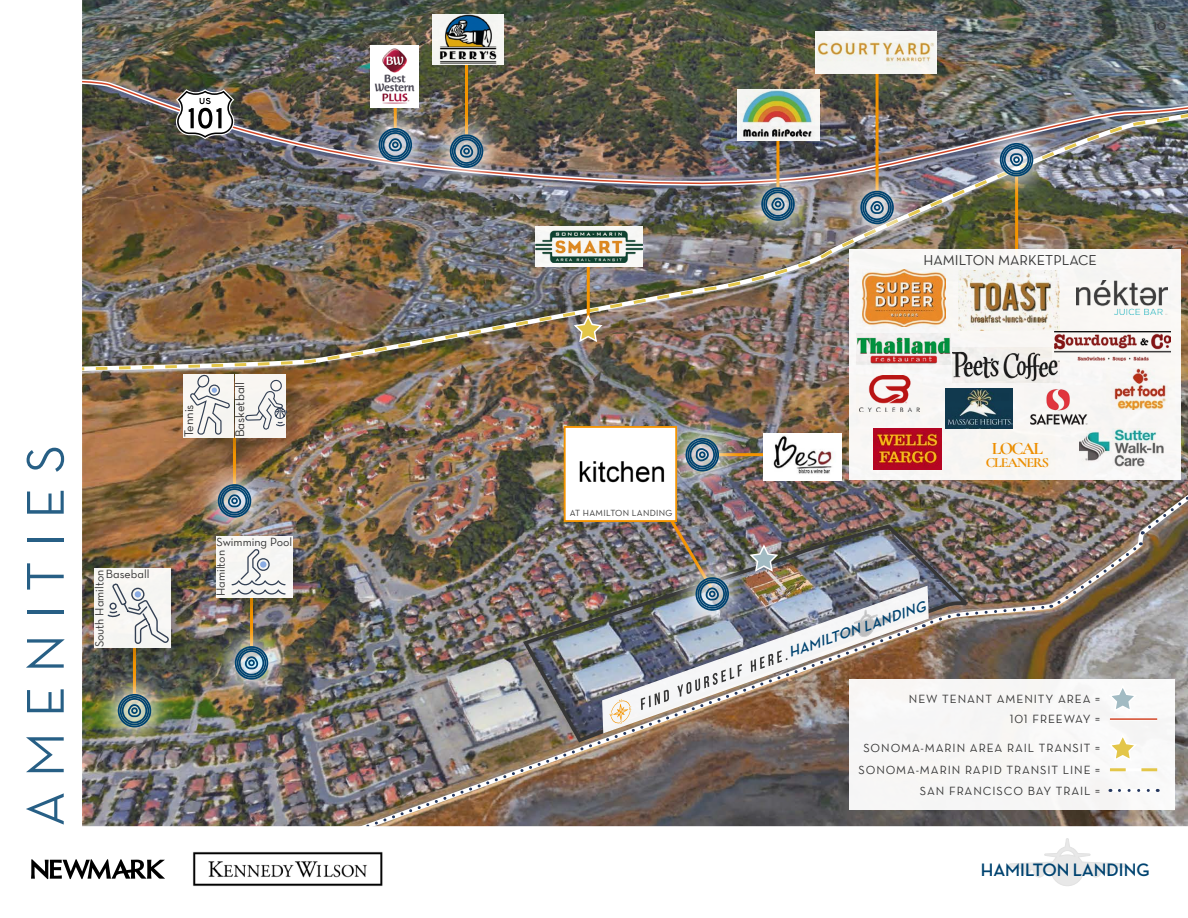
<style>
.page{position:relative;width:1188px;height:918px;background:#fff}
.page>*{position:absolute;margin:0;border:0;box-sizing:border-box;transform-origin:0 0}
.t1{font:500 54px "Neutraface Display";letter-spacing:.275em;color:#004370}
.t2{font:700 18.3px "Neutraface Display";letter-spacing:.005em;color:#004370}
.t3{font:700 17.55px "Cormorant Garamond";letter-spacing:-.085em;color:#f49400}
.t4{font:500 15px "Neutraface Display";color:#363636}
.t5{font:italic 700 14.85px "Neutraface Display";color:#004370}
.t6{font:14.4px "Neutra Text Book Alt";color:#363636}
.t7{font:700 14.1px "Cormorant Garamond";letter-spacing:-.075em;color:#f49400}
.t8{font:12.6px "Neutra Text Book Alt";color:#363636}
.t9{font:12px "Neutra Text Book Alt";letter-spacing:.075em;color:#363636}
.t10{font:12px "Neutra Text Book Alt";color:#363636}
.t11{font:9px "Neutra Text Book Alt";letter-spacing:.03em;color:#363636}
</style>
<div class="page">
<img style="left:82px;top:0;width:1106px;height:826px">
<hr style="left:233px;top:437px;width:3px;height:48px;background:#f49400">
<div style="left:193px;top:459px;width:83px;height:83px;background:#fff;opacity:.75"></div>
<hr style="left:133px;top:647px;width:3px;height:48px;background:#f49400">
<div style="left:93px;top:669px;width:83px;height:83px;background:#fff;opacity:.75"></div>
<svg style="left:118px;top:694px;width:33px;height:33px"></svg>
<div style="left:210px;top:621px;width:83px;height:83px;background:#fff;opacity:.75"></div>
<hr style="left:718px;top:453px;width:46px;height:3px;background:#f49400">
<div style="left:661px;top:413px;width:83px;height:83px;background:#fff;opacity:.75"></div>
<svg style="left:686px;top:438px;width:33px;height:34px"></svg>
<img style="left:213px;top:483px;width:975px;height:343px">
<img style="left:82px;top:75px;width:1106px;height:3px">
<img style="left:338px;top:623px;width:585px;height:203px">
<img style="left:923px;top:486px;width:265px;height:141px">
<img style="left:82px;top:189px;width:1106px;height:185px">
<img style="left:82px;top:78px;width:1106px;height:111px">
<svg style="left:176px;top:89px;width:58px;height:50px"></svg>
<div style="left:849px;top:679px;width:325px;height:131px;background:#f7f6f6"></div>
<hr style="left:1110px;top:789px;width:47px;height:3px;background:#fff">
<hr style="left:1110px;top:718px;width:47px;height:3px;background:#fff">
<svg style="left:1119px;top:789px;width:39px;height:3px"></svg>
<hr style="left:1110px;top:718px;width:47px;height:2px;background:#d24627">
<svg style="left:1112px;top:688px;width:22px;height:21px"></svg>
<svg style="left:1110px;top:737px;width:47px;height:34px"></svg>
<div style="left:975px;top:118px;width:83px;height:84px;background:#fff;opacity:.75"></div>
<svg style="left:47px;top:826px;width:1141px;height:54px"></svg>
<img style="left:764px;top:434px;width:78px;height:46px">
<hr style="left:876px;top:73px;width:3px;height:118px;background:#f49400">
<div style="left:835px;top:166px;width:84px;height:83px;background:#fff;opacity:.75"></div>
<img style="left:838px;top:122px;width:293px;height:128px">
<div style="left:816px;top:31px;width:121px;height:43px;background:#f5f5f3"></div>
<img style="left:818px;top:42px;width:116px;height:24px">
<div style="left:849px;top:250px;width:331px;height:230px;background:#f8f6f5"></div>
<img style="left:958px;top:271px;width:101px;height:60px">
<img style="left:1076px;top:280px;width:91px;height:34px">
<svg style="left:862px;top:277px;width:84px;height:45px"></svg>
<img style="left:863px;top:270px;width:82px;height:57px">
<svg style="left:1052px;top:329px;width:119px;height:32px"></svg>
<img style="left:1054px;top:332px;width:117px;height:28px">
<img style="left:953px;top:348px;width:107px;height:35px">
<img style="left:857px;top:333px;width:93px;height:31px">
<img style="left:946px;top:388px;width:66px;height:40px">
<img style="left:860px;top:375px;width:60px;height:37px">
<img style="left:1114px;top:368px;width:53px;height:41px">
<img style="left:1030px;top:389px;width:58px;height:36px">
<img style="left:1079px;top:429px;width:85px;height:38px">
<div style="left:980px;top:430px;width:75px;height:45px;background:#f7f5f1"></div>
<img style="left:874px;top:429px;width:68px;height:40px">
<div style="left:185px;top:376px;width:120px;height:81px;background:#000;opacity:.15"></div>
<div style="left:183px;top:374px;width:51px;height:64px;background:#f8f6f2"></div>
<div style="left:235px;top:374px;width:51px;height:64px;background:#f8f6f2"></div>
<img style="left:82px;top:359px;width:220px;height:76px">
<div style="left:218px;top:538px;width:94px;height:78px;background:#000;opacity:.15"></div>
<div style="left:216px;top:536px;width:77px;height:61px;background:#f7f7f4"></div>
<svg style="left:231px;top:549px;width:55px;height:46px"></svg>
<div style="left:97px;top:571px;width:93px;height:95px;background:#000;opacity:.15"></div>
<div style="left:94px;top:568px;width:77px;height:80px;background:#f7f6f3"></div>
<svg style="left:107px;top:583px;width:62px;height:61px"></svg>
<hr style="left:465px;top:60px;width:3px;height:75px;background:#f49400">
<div style="left:425px;top:109px;width:83px;height:84px;background:#fff;opacity:.75"></div>
<svg style="left:450px;top:134px;width:33px;height:34px"></svg>
<div style="left:432px;top:14px;width:72px;height:50px;background:#f6f6f3"></div>
<img style="left:439px;top:14px;width:58px;height:50px">
<hr style="left:776px;top:127px;width:3px;height:61px;background:#f49400">
<div style="left:736px;top:162px;width:84px;height:84px;background:#fff;opacity:.75"></div>
<svg style="left:761px;top:187px;width:34px;height:34px"></svg>
<img style="left:737px;top:89px;width:83px;height:51px">
<hr style="left:587px;top:259px;width:3px;height:61px;background:#f49400">
<svg style="left:535px;top:226px;width:108px;height:41px"></svg>
<img style="left:535px;top:231px;width:108px;height:32px">
<img style="left:324px;top:287px;width:378px;height:75px">
<div style="left:353px;top:103px;width:84px;height:83px;background:#fff;opacity:.75"></div>
<svg style="left:379px;top:128px;width:33px;height:34px"></svg>
<img style="left:370px;top:45px;width:49px;height:63px">
<img style="left:651px;top:488px;width:129px;height:94px">
<img style="left:567px;top:429px;width:107px;height:90px">
<div style="left:564px;top:426px;width:113px;height:96px;border:2px solid #f49400"></div>
<svg style="left:31px;top:859px;width:134px;height:20px"></svg>
<img style="left:184px;top:852px;width:205px;height:35px">
<svg style="left:1008px;top:838px;width:118px;height:48px"></svg>
<img style="left:602px;top:582px;width:327px;height:155px">
<img style="left:641px;top:648px;width:146px;height:62px">
<svg style="left:610px;top:698px;width:21px;height:28px"></svg>
<svg style="left:836px;top:600px;width:60px;height:47px"></svg>
<h1 class="t1" style="left:16px;top:826px;width:383px;rotate:-90deg">AMENITIES</h1>
<p class="t10" style="left:92px;top:647px;width:79px;rotate:-90deg">South Hamilton</p>
<p class="t10" style="left:106px;top:567px;width:45px">Baseball</p>
<p class="t8" style="left:181px;top:437px;width:34px;rotate:-90deg">Tennis</p>
<p class="t8" style="left:232px;top:437px;width:57px;rotate:-90deg">Basketball</p>
<p class="t10" style="left:217px;top:535px;width:77px">Swimming Pool</p>
<p class="t10" style="left:213px;top:596px;width:47px;rotate:-90deg">Hamilton</p>
<p class="t11" style="left:570px;top:507px;width:104px">AT HAMILTON LANDING</p>
<p class="t4" style="left:1153px;top:17px;width:15px">10</p>
<p class="t6" style="left:923px;top:252px;width:175px">HAMILTON MARKETPLACE</p>
<p class="t5" style="left:786px;top:645px;width:146px;rotate:-19deg">HAMILTON LANDING</p>
<h3 class="t3" style="left:992px;top:438px;width:53px">LOCAL</h3>
<p class="t7" style="left:986px;top:453px;width:65px">CLEANERS</p>
<p class="t9" style="left:909px;top:691px;width:193px">NEW TENANT AMENITY AREA =</p>
<p class="t9" style="left:1010px;top:712px;width:92px">101 FREEWAY =</p>
<p class="t9" style="left:863px;top:741px;width:238px">SONOMA-MARIN AREA RAIL TRANSIT =</p>
<p class="t9" style="left:858px;top:763px;width:243px">SONOMA-MARIN RAPID TRANSIT LINE =</p>
<p class="t9" style="left:920px;top:783px;width:182px">SAN FRANCISCO BAY TRAIL =</p>
<h2 class="t2" style="left:981px;top:859px;width:170px">HAMILTON LANDING</h2>
</div>
